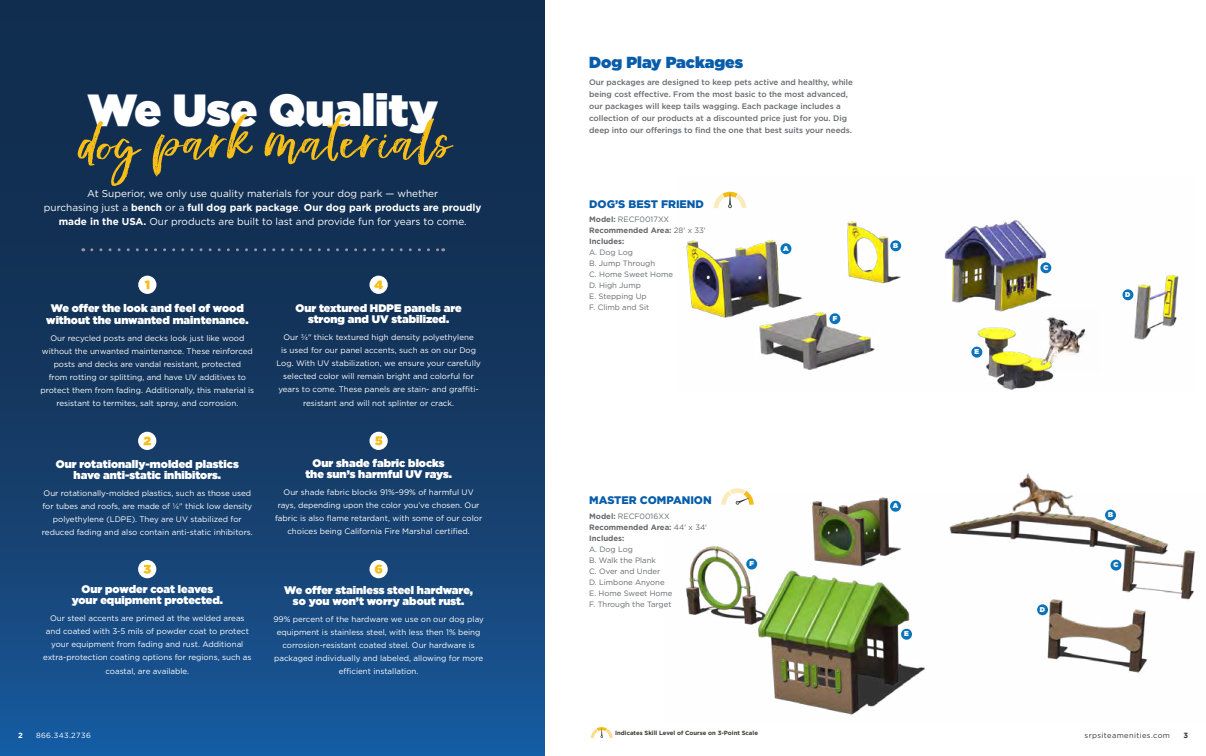
<style>
.page{position:relative;width:1206px;height:756px;background:#fff}
.page>*{position:absolute;margin:0;border:0;box-sizing:border-box;transform-origin:0 0}
.t1{font:60px "Happy Letters";color:#f8be18}
.t2{font:900 45px "Gotham";color:#fff}
.t3{font:900 16px "Gotham";color:#075daa}
.t4{font:900 11px/11px "Gotham";color:#fff;text-align:center}
.t5{font:900 11px "Gotham";color:#075daa}
.t6{font:10px/14px "Gotham";color:#fff;text-align:center}
.t7{font:8px/13px "Gotham";color:#fff;text-align:center}
.t8{font:500 8px/12px "Gotham";color:#676b6d}
.t9{font:7.8px/11px "Gotham";color:#666a6c}
.t10{font:700 7.8px/11px "Gotham";color:#666a6c}
.t11{font:7.5px "Gotham";letter-spacing:.05em;color:#3b3936}
.t12{font:7.5px "Gotham";letter-spacing:.05em;color:#fff}
.t13{font:700 7.5px "Gotham";color:#fff}
.t14{font:700 7.5px "Gotham";color:#3b3234}
.t15{font:900 7px "Gotham";color:#fff}
.t16{font:700 6px "Gotham";color:#3b3936}
.s1{font-weight:700}
.s2{font-weight:400}
</style>
<div class="page">
<img style="left:686px;top:497px;width:509px;height:218px">
<img style="left:686px;top:191px;width:493px;height:199px">
<div style="left:780px;top:243px;width:11px;height:11px;background:#0973bb;border-radius:50%"></div>
<svg style="left:0;top:0;width:544px;height:756px;background:#133b67"></svg>
<svg style="left:138px;top:276px;width:19px;height:18px"></svg>
<svg style="left:145px;top:281px;width:4px;height:8px"></svg>
<div style="left:138px;top:432px;width:18px;height:18px;background:#fff;border-radius:50%"></div>
<svg style="left:144px;top:437px;width:7px;height:8px"></svg>
<div style="left:138px;top:560px;width:18px;height:18px;background:#fff;border-radius:50%"></div>
<svg style="left:143px;top:565px;width:8px;height:9px"></svg>
<svg style="left:369px;top:276px;width:19px;height:18px"></svg>
<svg style="left:374px;top:281px;width:9px;height:8px"></svg>
<svg style="left:369px;top:432px;width:19px;height:18px"></svg>
<svg style="left:375px;top:436px;width:7px;height:9px"></svg>
<svg style="left:369px;top:560px;width:19px;height:18px"></svg>
<svg style="left:375px;top:565px;width:7px;height:9px"></svg>
<svg style="left:714px;top:192px;width:32px;height:16px"></svg>
<div style="left:890px;top:240px;width:11px;height:11px;background:#0973bb;border-radius:50%"></div>
<div style="left:1040px;top:262px;width:11px;height:11px;background:#0973bb;border-radius:50%"></div>
<div style="left:1122px;top:289px;width:11px;height:11px;background:#0973bb;border-radius:50%"></div>
<div style="left:971px;top:347px;width:11px;height:11px;background:#0973bb;border-radius:50%"></div>
<div style="left:829px;top:313px;width:11px;height:11px;background:#0973bb;border-radius:50%"></div>
<svg style="left:721px;top:488px;width:33px;height:17px"></svg>
<div style="left:890px;top:501px;width:11px;height:11px;background:#0973bb;border-radius:50%"></div>
<div style="left:1105px;top:510px;width:11px;height:11px;background:#0973bb;border-radius:50%"></div>
<div style="left:1111px;top:560px;width:10px;height:11px;background:#0973bb;border-radius:50%"></div>
<div style="left:1037px;top:604px;width:11px;height:11px;background:#0973bb;border-radius:50%"></div>
<div style="left:901px;top:629px;width:11px;height:11px;background:#0973bb;border-radius:50%"></div>
<svg style="left:591px;top:727px;width:22px;height:11px"></svg>
<svg style="left:92px;top:248px;width:352px;height:3px"></svg>
<img style="left:1008px;top:473px;width:73px;height:48px">
<img style="left:1025px;top:311px;width:76px;height:61px">
<div style="left:746px;top:559px;width:11px;height:11px;background:#0973bb;border-radius:50%"></div>
<h2 class="t2" style="left:87px;top:78px;width:352px">We Use Quality</h2>
<h1 class="t1" style="left:76px;top:104px;width:374px">dog park materials</h1>
<p class="t6" style="left:44px;top:187px;width:439px">At Superior, we only use quality materials for your dog park — whether<br>purchasing just a <span class="s1">bench</span> or a <span class="s1">full dog park package</span>. <span class="s1">Our dog park products are proudly made in the USA.</span> Our products are built to last and provide fun for years to come.</p>
<h3 class="t4" style="left:46px;top:302px;width:204px;line-height:12px">We offer the look and feel of wood without the unwanted maintenance.</h3>
<p class="t7" style="left:40px;top:331px;width:215px">Our recycled posts and decks look just like wood without the unwanted maintenance. These reinforced posts and decks are vandal resistant, protected<br>from rotting or splitting, and have UV additives to protect them from fading. Additionally, this material is resistant to termites, salt spray, and corrosion.</p>
<h3 class="t4" style="left:295px;top:302px;width:168px">Our textured HDPE panels are strong and UV stabilized.</h3>
<p class="t7" style="left:276px;top:330px;width:206px">Our ¾" thick textured high density polyethylene<br>is used for our panel accents, such as on our Dog Log. With UV stabilization, we ensure your carefully selected color will remain bright and colorful for years to come. These panels are stain- and graffiti-</p>
<p class="t7" style="left:303px;top:396px;width:152px">resistant and will not splinter or crack.</p>
<h3 class="t4" style="left:56px;top:458px;width:184px">Our rotationally-molded plastics have anti-static inhibitors.</h3>
<p class="t7" style="left:42px;top:486px;width:212px">Our rotationally-molded plastics, such as those used for tubes and roofs, are made of 1/4" thick low density polyethylene (LDPE). They are UV stabilized for reduced fading and also contain anti-static inhibitors.</p>
<h3 class="t4" style="left:72px;top:583px;width:153px">Our powder coat leaves your equipment protected.</h3>
<p class="t7" style="left:43px;top:611px;width:210px">Our steel accents are primed at the welded areas and coated with 3-5 mils of powder coat to protect your equipment from fading and rust. Additional extra-protection coating options for regions, such as</p>
<p class="t7" style="left:105px;top:664px;width:85px">coastal, are available.</p>
<h3 class="t4" style="left:305px;top:457px;width:148px">Our shade fabric blocks the sun’s harmful UV rays.</h3>
<p class="t7" style="left:275px;top:485px;width:209px">Our shade fabric blocks 91%–99% of harmful UV rays, depending upon the color you’ve chosen. Our fabric is also flame retardant, with some of our color choices being California Fire Marshal certified.</p>
<h3 class="t4" style="left:284px;top:584px;width:190px">We offer stainless steel hardware, so you won’t worry about rust.</h3>
<p class="t7" style="left:273px;top:612px;width:212px">99% percent of the hardware we use on our dog play equipment is stainless steel, with less then 1% being corrosion-resistant coated steel. Our hardware is packaged individually and labeled, allowing for more efficient installation.</p>
<h3 class="t3" style="left:589px;top:50px;width:156px">Dog Play Packages</h3>
<p class="t8" style="left:589px;top:76px;width:265px">Our packages are designed to keep pets active and healthy, while being cost effective. From the most basic to the most advanced, our packages will keep tails wagging. Each package includes a collection of our products at a discounted price just for you. Dig deep into our offerings to find the one that best suits your needs.</p>
<h3 class="t5" style="left:589px;top:196px;width:116px">DOG’S BEST FRIEND</h3>
<p class="t10" style="left:589px;top:214px;width:118px">Model: <span class="s2">RECF0017XX<br></span>Recommended Area: <span class="s2">28' x 33'<br></span>Includes:</p>
<p class="t9" style="left:589px;top:247px;width:85px">A. Dog Log<br>B. Jump Through<br>C. Home Sweet Home<br>D. High Jump<br>E. Stepping Up<br>F. Climb and Sit</p>
<p class="t15" style="left:783px;top:243px;width:7px">A</p>
<p class="t15" style="left:833px;top:313px;width:6px">F</p>
<p class="t15" style="left:893px;top:241px;width:6px">B</p>
<h3 class="t5" style="left:589px;top:493px;width:124px">MASTER COMPANION</h3>
<p class="t10" style="left:589px;top:511px;width:120px">Model: <span class="s2">RECF0016XX<br></span>Recommended Area: <span class="s2">44' x 34'<br></span>Includes:</p>
<p class="t9" style="left:589px;top:544px;width:85px">A. Dog Log<br>B. Walk the Plank<br>C. Over and Under<br>D. Limbone Anyone<br>E. Home Sweet Home<br>F. Through the Target</p>
<p class="t15" style="left:749px;top:559px;width:6px">F</p>
<p class="t15" style="left:893px;top:501px;width:7px">A</p>
<p class="t15" style="left:904px;top:629px;width:6px">E</p>
<p class="t15" style="left:975px;top:347px;width:6px">E</p>
<p class="t15" style="left:1043px;top:263px;width:7px">C</p>
<p class="t15" style="left:1125px;top:290px;width:7px">D</p>
<p class="t15" style="left:1040px;top:604px;width:7px">D</p>
<p class="t15" style="left:1108px;top:510px;width:6px">B</p>
<p class="t15" style="left:1113px;top:560px;width:7px">C</p>
<p class="t16" style="left:615px;top:729px;width:144px">Indicates Skill Level of Course on 3-Point Scale</p>
<p class="t13" style="left:18px;top:730px;width:6px">2</p>
<p class="t12" style="left:36px;top:731px;width:56px">866.343.2736</p>
<p class="t11" style="left:1085px;top:731px;width:87px">srpsiteamenities.com</p>
<p class="t14" style="left:1183px;top:730px;width:6px">3</p>
</div>
